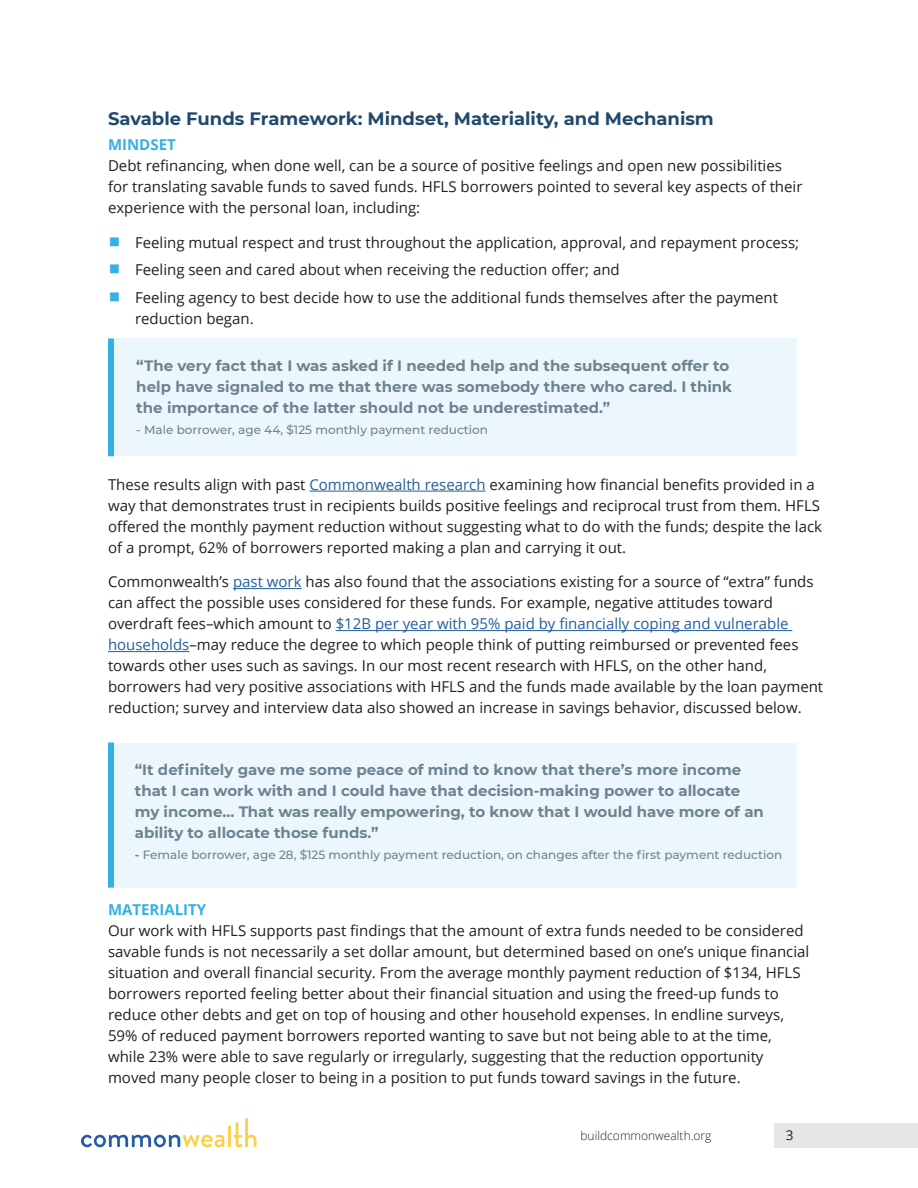
<style>
.page{position:relative;width:918px;height:1188px;background:#fff}
.page>*{position:absolute;margin:0;border:0;box-sizing:border-box;transform-origin:0 0}
.t1{font:700 18px "Montserrat";color:#20496d}
.t2{font:15px/21px "Open Sans";color:#231f20}
.t3{font:700 15px/21px "Montserrat";color:#6e8390}
.t4{font:700 15px "Open Sans";color:#35b0e5}
.t5{font:13.5px "Open Sans";color:#231f20}
.t6{font:500 12px "Montserrat";color:#6e8390}
.t7{font:300 12px "Open Sans";color:#231f20}
.s1{font-family:"Montserrat";font-weight:700;font-size:22.5px;color:#35b0e5}
.s2{color:#215e9e}
.s3{font-weight:700}
</style>
<div class="page">
<svg style="left:81px;top:1118px;width:175px;height:29px"></svg>
<div style="left:775px;top:1123px;width:143px;height:24px;background:#e5e6e7"></div>
<div style="left:108px;top:339px;width:688px;height:117px;background:#ebf7fc"></div>
<div style="left:108px;top:339px;width:6px;height:117px;background:#35b0e5"></div>
<div style="left:108px;top:742px;width:6px;height:146px;background:#99d7f1"></div>
<div style="left:108px;top:743px;width:688px;height:145px;background:#ebf7fc"></div>
<hr style="left:309px;top:491px;width:177px;height:1px;background:#215e9e">
<hr style="left:233px;top:588px;width:69px;height:1px;background:#215e9e">
<hr style="left:336px;top:630px;width:456px;height:1px;background:#215e9e">
<hr style="left:108px;top:651px;width:81px;height:1px;background:#215e9e">
<p class="t1" style="left:108px;top:106px;width:607px">Savable Funds Framework: Mindset, Materiality, and Mechanism</p>
<p class="t4" style="left:108px;top:134px;width:69px">MINDSET</p>
<p class="t2" style="left:108px;top:155px;width:696px">Debt refinancing, when done well, can be a source of positive feelings and open new possibilities for translating savable funds to saved funds. HFLS borrowers pointed to several key aspects of their experience with the personal loan, including:</p>
<p class="t2" style="left:108px;top:231px;width:693px"><span class="s1">■</span> Feeling mutual respect and trust throughout the application, approval, and repayment process;</p>
<p class="t2" style="left:108px;top:259px;width:513px"><span class="s1">■</span> Feeling seen and cared about when receiving the reduction offer; and</p>
<p class="t2" style="left:135px;top:287px;width:644px;text-indent:-27px"><span class="s1">■</span> Feeling agency to best decide how to use the additional funds themselves after the payment reduction began.</p>
<p class="t3" style="left:136px;top:354px;width:597px">“The very fact that I was asked if I needed help and the subsequent offer to help have signaled to me that there was somebody there who cared. I think the importance of the latter should not be underestimated.”</p>
<p class="t6" style="left:136px;top:421px;width:353px">- Male borrower, age 44, $125 monthly payment reduction</p>
<p class="t2" style="left:108px;top:474px;width:716px">These results align with past <span class="s2">Commonwealth research</span> examining how financial benefits provided in a way that demonstrates trust in recipients builds positive feelings and reciprocal trust from them. HFLS offered the monthly payment reduction without suggesting what to do with the funds; despite the lack of a prompt, 62% of borrowers reported making a plan and carrying it out.</p>
<p class="t2" style="left:108px;top:571px;width:717px">Commonwealth’s <span class="s2">past work</span> has also found that the associations existing for a source of “extra” funds can affect the possible uses considered for these funds. For example, negative attitudes toward overdraft fees–which amount to <span class="s2">$12B per year with 95% paid by financially coping and vulnerable households</span>–may reduce the degree to which people think of putting reimbursed or prevented fees towards other uses such as savings. In our most recent research with HFLS, on the other hand, borrowers had very positive associations with HFLS and the funds made available by the loan payment reduction; survey and interview data also showed an increase in savings behavior, discussed below.</p>
<p class="t3" style="left:135px;top:759px;width:631px">“It definitely gave me some peace of mind to know that there’s more income that I can work with and I could have that decision-making power to allocate my income… That was really empowering, to know that I would have more of an ability to allocate those funds.”</p>
<p class="t6" style="left:135px;top:847px;width:649px"><span class="s3">-</span> Female borrower, age 28, $125 monthly payment reduction, on changes after the first payment reduction</p>
<p class="t4" style="left:108px;top:899px;width:100px">MATERIALITY</p>
<p class="t2" style="left:108px;top:920px;width:703px">Our work with HFLS supports past findings that the amount of extra funds needed to be considered savable funds is not necessarily a set dollar amount, but determined based on one’s unique financial situation and overall financial security. From the average monthly payment reduction of $134, HFLS borrowers reported feeling better about their financial situation and using the freed-up funds to reduce other debts and get on top of housing and other household expenses. In endline surveys, 59% of reduced payment borrowers reported wanting to save but not being able to at the time, while 23% were able to save regularly or irregularly, suggesting that the reduction opportunity moved many people closer to being in a position to put funds toward savings in the future.</p>
<p class="t7" style="left:580px;top:1127px;width:133px">buildcommonwealth.org</p>
<p class="t5" style="left:786px;top:1126px;width:9px">3</p>
</div>
